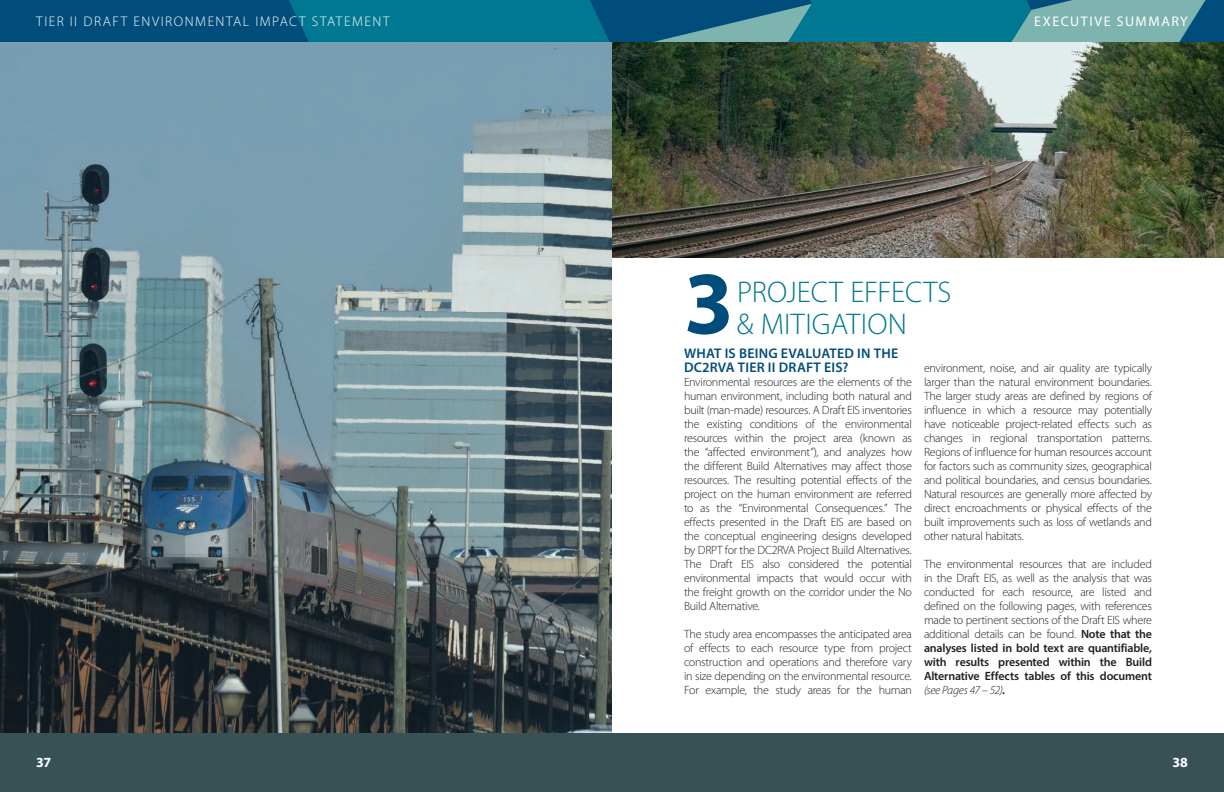
<style>
.page{position:relative;width:1224px;height:792px;background:#fff}
.page>*{position:absolute;margin:0;border:0;box-sizing:border-box;transform-origin:0 0}
.t1{font:700 90px "Myriad Pro";color:#004d7b}
.Section_Heading{font:300 30px "Myriad Pro";letter-spacing:.005em;color:#007891}
.SUBHEAD{font:600 14px/14px "Myriad Pro";letter-spacing:.015em;color:#004d7b}
.t2{font:300 14px "Myriad Pro";letter-spacing:.11em;color:#fff}
.t3{font:14px "Myriad Pro";letter-spacing:.11em;color:#fff}
.t4{font:700 14px "Myriad Pro";color:#fff}
.Body_Copy{font:300 12px/14px "Myriad Pro";letter-spacing:-.025em;color:#231f20;text-align:justify}
.s1{font-weight:600}
.s2{font-style:italic}
</style>
<div class="page">
<svg style="left:0;top:42px;width:612px;height:692px;background:#687e86"></svg>
<img style="left:612px;top:42px;width:612px;height:216px">
<div style="left:0;top:734px;width:1224px;height:58px;background:#385154"></div>
<div style="left:0;top:0;width:1224px;height:42px;background:#004d7b"></div>
<div style="left:289px;top:0;width:321px;height:42px;background:#007891"></div>
<svg style="left:653px;top:0;width:553px;height:42px"></svg>
<p class="t2" style="left:36px;top:13px;width:355px">TIER II DRAFT ENVIRONMENTAL IMPACT STATEMENT</p>
<p class="t4" style="left:36px;top:753px;width:17px">37</p>
<p class="t3" style="left:1034px;top:13px;width:155px">EXECUTIVE SUMMARY</p>
<p class="t1" style="left:684px;top:245px;width:51px">3</p>
<p class="Section_Heading" style="left:737px;top:274px;width:216px">PROJECT EFFECTS</p>
<p class="Section_Heading" style="left:737px;top:306px;width:171px">&amp; MITIGATION</p>
<p class="SUBHEAD" style="left:684px;top:346px;width:216px">WHAT IS BEING EVALUATED IN THE<br>DC2RVA TIER II DRAFT EIS?</p>
<p class="Body_Copy" style="left:684px;top:375px;width:230px">Environmental resources are the elements of the human environment, including both natural and built (man-made) resources. A Draft EIS inventories the existing conditions of the environmental resources within the project area (known as the “affected environment”), and analyzes how the different Build Alternatives may affect those resources. The resulting potential effects of the project on the human environment are referred to as the “Environmental Consequences.” The effects presented in the Draft EIS are based on the conceptual engineering designs developed by DRPT for the DC2RVA Project Build Alternatives.<br>The Draft EIS also considered the potential environmental impacts that would occur with the freight growth on the corridor under the No Build Alternative.</p>
<p class="Body_Copy" style="left:684px;top:627px;width:230px">The study area encompasses the anticipated area of effects to each resource type from project construction and operations and therefore vary in size depending on the environmental resource.<br>For example, the study areas for the human</p>
<p class="Body_Copy" style="left:924px;top:361px;width:230px">environment, noise, and air quality are typically larger than the natural environment boundaries.<br>The larger study areas are defined by regions of influence in which a resource may potentially have noticeable project-related effects such as changes in regional transportation patterns.<br>Regions of influence for human resources account for factors such as community sizes, geographical and political boundaries, and census boundaries.<br>Natural resources are generally more affected by direct encroachments or physical effects of the built improvements such as loss of wetlands and other natural habitats.</p>
<p class="Body_Copy" style="left:924px;top:557px;width:230px">The environmental resources that are included in the Draft EIS, as well as the analysis that was conducted for each resource, are listed and defined on the following pages, with references made to pertinent sections of the Draft EIS where additional details can be found. <span class="s1">Note that the analyses listed in bold text are quantifiable, with results presented within the Build Alternative Effects tables of this document </span><span class="s2">(see Pages 47 – 52)</span><span class="s1">.</span></p>
<p class="t4" style="left:1173px;top:753px;width:17px">38</p>
</div>
